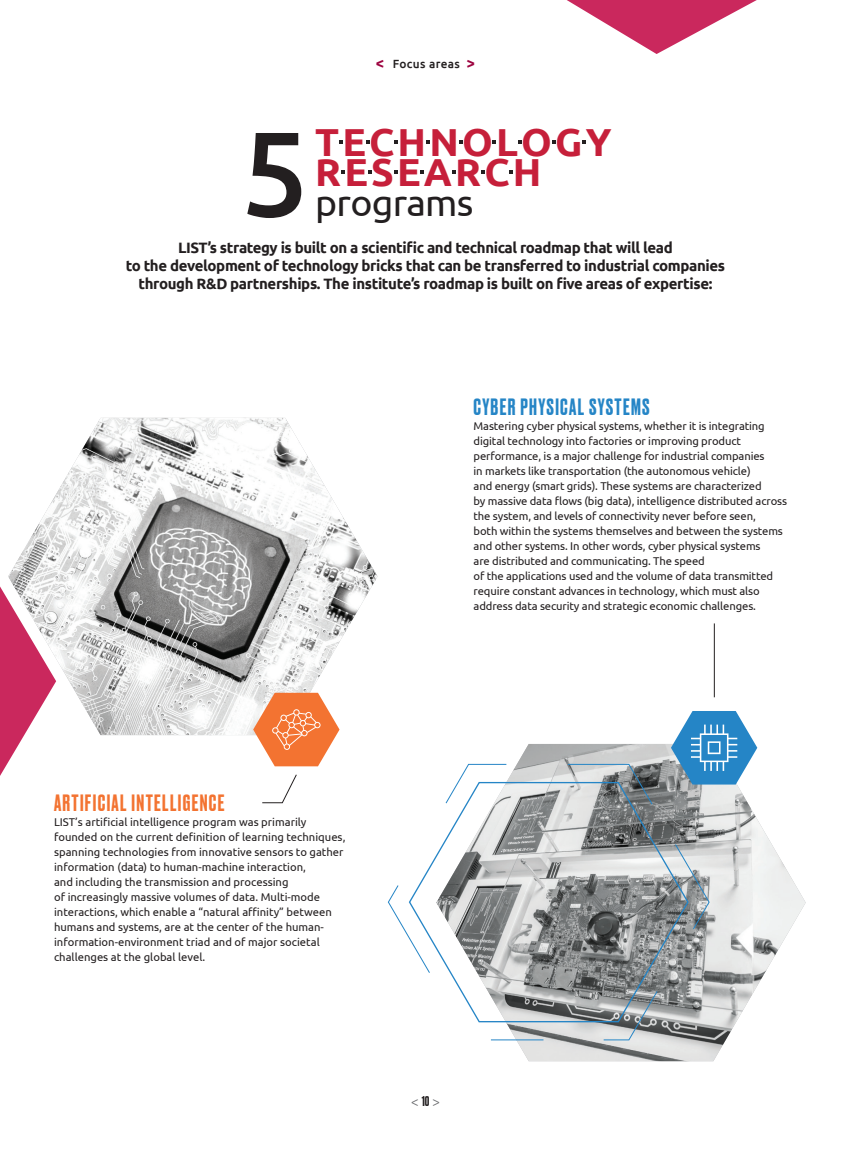
<style>
.page{position:relative;width:851px;height:1149px;background:#fff}
.page>*{position:absolute;margin:0;border:0;box-sizing:border-box;transform-origin:0 0}
.t1{font:500 120px "Ubuntu";color:#231f20}
.t2{font:700 39px "Ubuntu";letter-spacing:.08em;color:#c61f3a}
.t3{font:37.5px "Ubuntu";letter-spacing:-.02em;color:#231f20}
.t4{font:500 22.5px "Druk Web";letter-spacing:.06em;color:#f37331}
.t5{font:500 22.5px "Druk Web";letter-spacing:.06em;color:#2585c6}
.t6{font:700 15px/18px "Ubuntu";letter-spacing:-.025em;color:#231f20;text-align:center}
.t7{font:700 13.5px "Minion Pro";color:#6c6d70}
.t8{font:500 11.85px "Ubuntu";letter-spacing:.03em;color:#231f20}
.t9{font:11.25px/15px "Ubuntu";letter-spacing:-.01em;color:#231f20}
.s1{font-size:15px;color:#9d0440}
.s2{font-family:"Druk Web";font-weight:500;color:#231f20}
</style>
<div class="page">
<svg style="left:567px;top:0;width:189px;height:54px"></svg>
<svg style="left:0;top:586px;width:25px;height:189px"></svg>
<img style="left:8px;top:418px;width:369px;height:316px">
<img style="left:478px;top:744px;width:327px;height:316px">
<svg style="left:419px;top:780px;width:270px;height:242px"></svg>
<svg style="left:567px;top:763px;width:85px;height:41px;background:#9ba2a6"></svg>
<svg style="left:445px;top:763px;width:61px;height:40px"></svg>
<svg style="left:388px;top:884px;width:42px;height:88px"></svg>
<hr style="left:491px;top:1039px;width:52px;height:1px;background:#2585c6">
<svg style="left:603px;top:990px;width:54px;height:49px;background:#9da3a6"></svg>
<svg style="left:675px;top:843px;width:34px;height:86px;background:#a6adb1"></svg>
<hr style="left:714px;top:623px;width:1px;height:74px;background:#231f20">
<svg style="left:282px;top:774px;width:15px;height:28px"></svg>
<svg style="left:670px;top:711px;width:87px;height:73px"></svg>
<svg style="left:253px;top:692px;width:86px;height:74px"></svg>
<svg style="left:420px;top:170px;width:4px;height:3px"></svg>
<p class="t8" style="left:376px;top:57px;width:101px"><span class="s1">&lt;</span> Focus areas <span class="s1">&gt;</span></p>
<p class="t2" style="left:315px;top:118px;width:298px">TECHNOLOGY</p>
<p class="t2" style="left:315px;top:148px;width:228px">RESEARCH</p>
<p class="t3" style="left:315px;top:180px;width:160px">programs</p>
<p class="t1" style="left:240px;top:97px;width:70px">5</p>
<p class="t6" style="left:178px;top:238px;width:496px">LIST’s strategy is built on a scientific and technical roadmap that will lead</p>
<p class="t6" style="left:126px;top:256px;width:601px">to the development of technology bricks that can be transferred to industrial companies through R&amp;D partnerships. The institute’s roadmap is built on five areas of expertise:</p>
<p class="t5" style="left:473px;top:391px;width:178px">CYBER PHYSICAL SYSTEMS</p>
<p class="t9" style="left:473px;top:417px;width:315px">Mastering cyber physical systems, whether it is integrating digital technology into factories or improving product performance, is a major challenge for industrial companies<br>in markets like transportation (the autonomous vehicle)<br>and energy (smart grids). These systems are characterized<br>by massive data flows (big data), intelligence distributed across the system, and levels of connectivity never before seen,<br>both within the systems themselves and between the systems and other systems. In other words, cyber physical systems<br>are distributed and communicating. The speed<br>of the applications used and the volume of data transmitted require constant advances in technology, which must also address data security and strategic economic challenges.</p>
<p class="t4" style="left:54px;top:787px;width:172px">ARTIFICIAL INTELLIGENCE</p>
<p class="t9" style="left:54px;top:814px;width:293px">LIST’s artificial intelligence program was primarily founded on the current definition of learning techniques, spanning technologies from innovative sensors to gather information (data) to human-machine interaction,<br>and including the transmission and processing<br>of increasingly massive volumes of data. Multi-mode interactions, which enable a “natural affinity” between humans and systems, are at the center of the human&shy;information-environment triad and of major societal challenges at the global level.</p>
<p class="t7" style="left:411px;top:1091px;width:30px">&lt;<span class="s2">10</span>&gt;</p>
</div>
